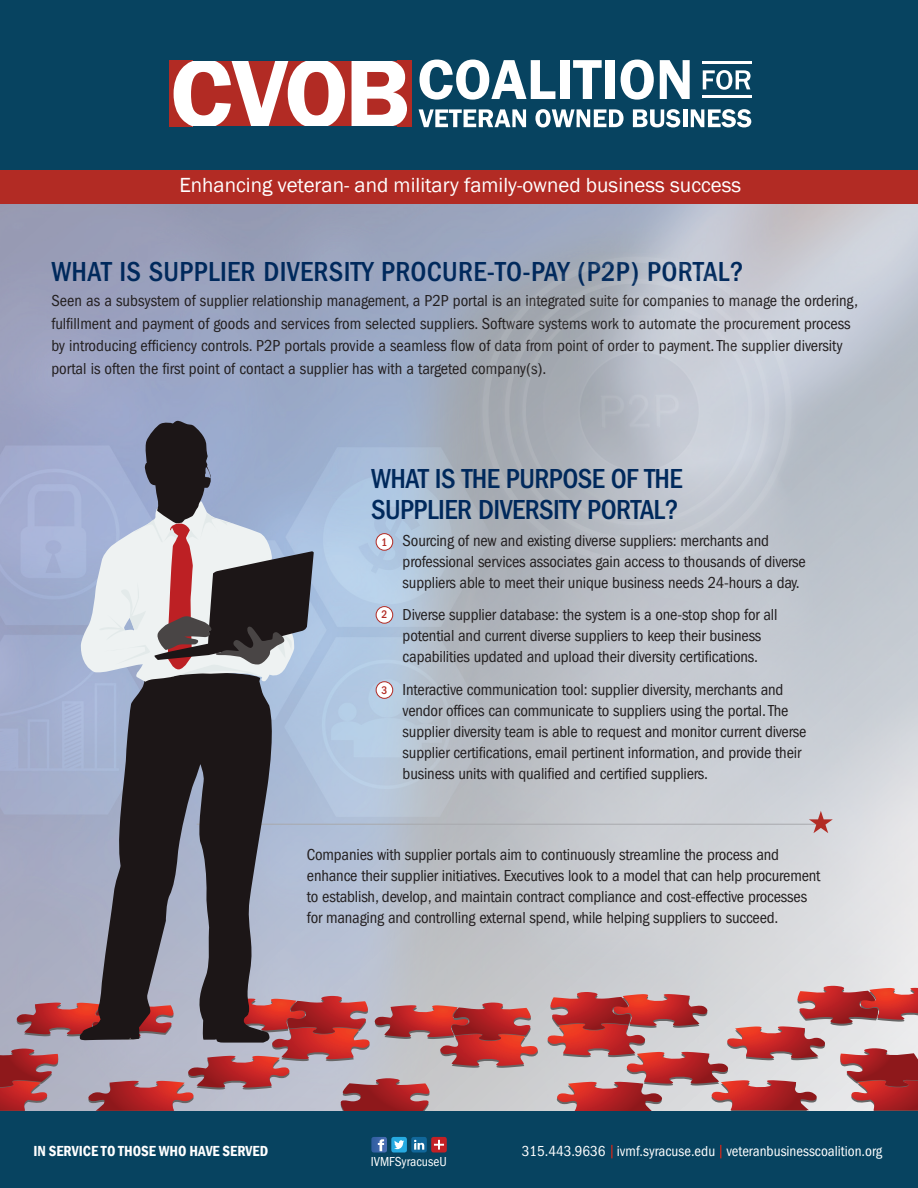
<style>
.page{position:relative;width:918px;height:1188px;background:#fff}
.page>*{position:absolute;margin:0;border:0;box-sizing:border-box;transform-origin:0 0}
.t1{font:500 condensed 28.5px "ITC Franklin Gothic Std";letter-spacing:.01em;color:#00295c}
.t2{font:500 condensed 28.5px/31.5px "ITC Franklin Gothic Std";letter-spacing:-.02em;color:#00295c}
.t3{font:21px "Franklin Gothic";color:#fff}
.t4{font:condensed 16.5px/21px "ITC Franklin Gothic Std";letter-spacing:-.01em;color:#231f20}
.t5{font:condensed 15px "ITC Franklin Gothic Std";color:#fff}
.t6{font:600 condensed 15px "Franklin Gothic";color:#fff}
.t7{font:condensed 13.5px "ITC Franklin Gothic Std";color:#fff}
.t8{font:500 condensed 11.4px "ITC Franklin Gothic Std";color:#b22b24}
</style>
<div class="page">
<img style="left:0;top:204px;width:918px;height:908px">
<svg style="left:548px;top:986px;width:370px;height:126px;background:#c58384"></svg>
<svg style="left:0;top:996px;width:538px;height:116px;background:#b67f85"></svg>
<div style="left:0;top:170px;width:918px;height:34px;background:#b22b24"></div>
<div style="left:0;top:0;width:918px;height:170px;background:#074360"></div>
<div style="left:169px;top:61px;width:242px;height:66px;background:#b22b24"></div>
<svg style="left:174px;top:59px;width:171px;height:69px"></svg>
<svg style="left:352px;top:60px;width:55px;height:67px"></svg>
<hr style="left:193px;top:127px;width:203px;height:2px;background:#074360">
<hr style="left:193px;top:58px;width:203px;height:3px;background:#074360">
<svg style="left:419px;top:109px;width:107px;height:18px"></svg>
<svg style="left:535px;top:109px;width:89px;height:18px"></svg>
<svg style="left:633px;top:109px;width:47px;height:18px"></svg>
<hr style="left:683px;top:109px;width:4px;height:18px;background:#fff">
<svg style="left:691px;top:109px;width:60px;height:18px"></svg>
<hr style="left:702px;top:95px;width:50px;height:3px;background:#fff">
<hr style="left:702px;top:61px;width:50px;height:3px;background:#fff">
<svg style="left:420px;top:60px;width:135px;height:40px"></svg>
<div style="left:560px;top:60px;width:9px;height:39px;background:#fff"></div>
<svg style="left:573px;top:60px;width:29px;height:39px"></svg>
<div style="left:606px;top:60px;width:9px;height:39px;background:#fff"></div>
<svg style="left:621px;top:60px;width:33px;height:40px"></svg>
<svg style="left:660px;top:60px;width:30px;height:39px"></svg>
<svg style="left:703px;top:70px;width:48px;height:20px"></svg>
<div style="left:0;top:1112px;width:918px;height:76px;background:#074360"></div>
<div style="left:391px;top:1137px;width:16px;height:16px;background:#26aae1;border-radius:2px"></div>
<svg style="left:394px;top:1140px;width:10px;height:9px"></svg>
<div style="left:431px;top:1137px;width:16px;height:16px;background:#c22025;border-radius:2px"></div>
<svg style="left:434px;top:1140px;width:10px;height:10px"></svg>
<svg style="left:371px;top:1137px;width:16px;height:16px"></svg>
<svg style="left:411px;top:1137px;width:16px;height:16px"></svg>
<svg style="left:611px;top:1145px;width:2px;height:13px"></svg>
<svg style="left:720px;top:1145px;width:2px;height:13px"></svg>
<img style="left:438px;top:231px;width:383px;height:359px">
<div style="left:376px;top:534px;width:17px;height:16px;background:#fff;border-radius:50%"></div>
<div style="left:376px;top:533px;width:17px;height:18px;border:1px solid #b22b24;border-radius:50%"></div>
<div style="left:376px;top:607px;width:17px;height:16px;background:#fff;border-radius:50%"></div>
<div style="left:376px;top:606px;width:17px;height:18px;border:1px solid #b22b24;border-radius:50%"></div>
<div style="left:376px;top:682px;width:17px;height:16px;background:#fff;border-radius:50%"></div>
<div style="left:376px;top:681px;width:17px;height:18px;border:1px solid #b22b24;border-radius:50%"></div>
<hr style="left:197px;top:824px;width:624px;height:1px;background:#a8a9ad">
<svg style="left:79px;top:671px;width:196px;height:372px;background:#58545d"></svg>
<svg style="left:80px;top:420px;width:234px;height:262px;background:#9597a5"></svg>
<svg style="left:809px;top:811px;width:24px;height:22px"></svg>
<p class="t3" style="left:179px;top:172px;width:563px">Enhancing veteran- and military family-owned business success</p>
<h1 class="t1" style="left:51px;top:255px;width:694px">WHAT IS SUPPLIER DIVERSITY PROCURE-TO-PAY (P2P) PORTAL?</h1>
<p class="t4" style="left:51px;top:290px;width:808px;line-height:22.5px">Seen as a subsystem of supplier relationship management, a P2P portal is an integrated suite for companies to manage the ordering, fulfillment and payment of goods and services from selected suppliers. Software systems work to automate the procurement process by introducing efficiency controls. P2P portals provide a seamless flow of data from point of order to payment. The supplier diversity portal is often the first point of contact a supplier has with a targeted company(s).</p>
<h1 class="t2" style="left:371px;top:463px;width:313px">WHAT IS THE PURPOSE OF THE<br>SUPPLIER DIVERSITY PORTAL?</h1>
<p class="t4" style="left:403px;top:530px;width:405px">Sourcing of new and existing diverse suppliers: merchants and professional services associates gain access to thousands of diverse suppliers able to meet their unique business needs 24-hours a day.</p>
<p class="t4" style="left:403px;top:604px;width:376px">Diverse supplier database: the system is a one-stop shop for all potential and current diverse suppliers to keep their business capabilities updated and upload their diversity certifications.</p>
<p class="t4" style="left:403px;top:679px;width:405px">Interactive communication tool: supplier diversity, merchants and vendor offices can communicate to suppliers using the portal. The supplier diversity team is able to request and monitor current diverse supplier certifications, email pertinent information, and provide their business units with qualified and certified suppliers.</p>
<p class="t8" style="left:382px;top:535px;width:7px">1</p>
<p class="t8" style="left:381px;top:608px;width:7px">2</p>
<p class="t8" style="left:381px;top:683px;width:7px">3</p>
<p class="t4" style="left:307px;top:844px;width:515px">Companies with supplier portals aim to continuously streamline the process and enhance their supplier initiatives. Executives look to a model that can help procurement to establish, develop, and maintain contract compliance and cost-effective processes for managing and controlling external spend, while helping suppliers to succeed.</p>
<p class="t6" style="left:33px;top:1141px;width:236px">IN SERVICE TO THOSE WHO HAVE SERVED</p>
<p class="t5" style="left:522px;top:1143px;width:362px">315.443.9636 ivmf.syracuse.edu veteranbusinesscoalition.org</p>
<p class="t7" style="left:371px;top:1154px;width:77px">IVMFSyracuseU</p>
</div>
